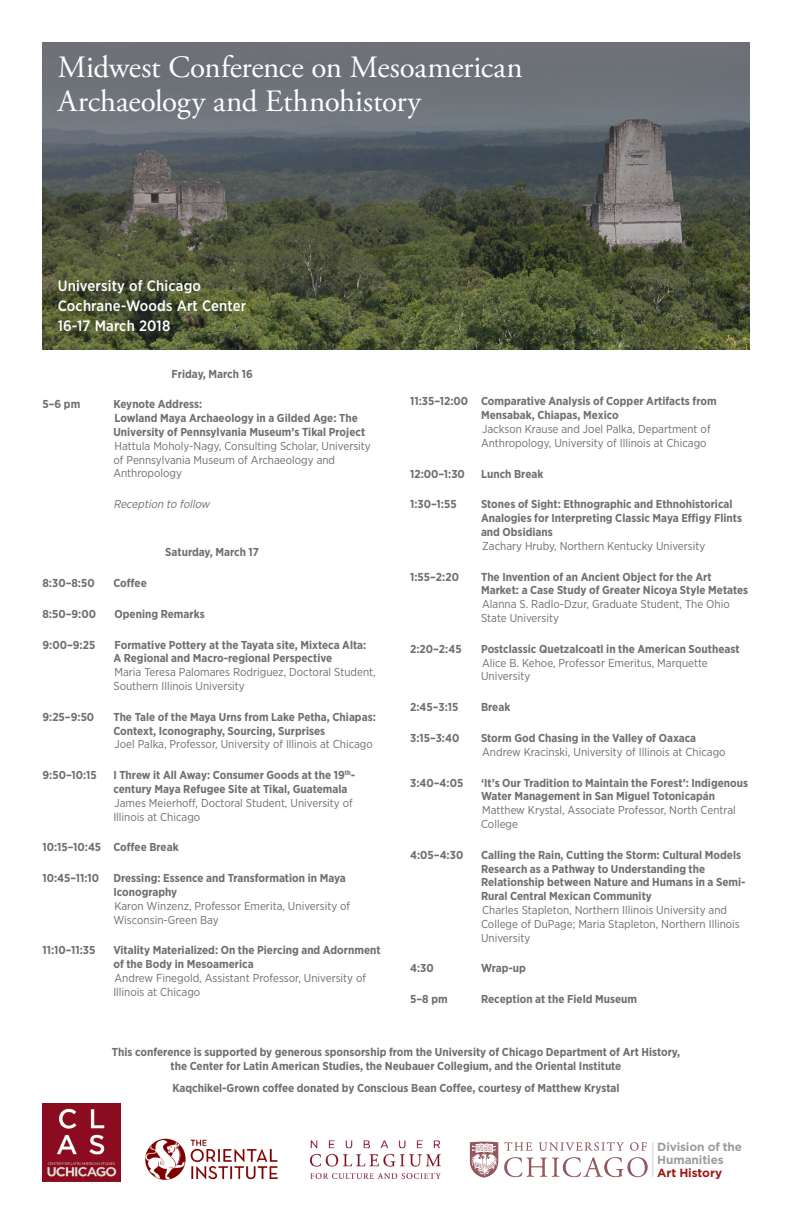
<style>
.page{position:relative;width:792px;height:1224px;background:#fff}
.page>*{position:absolute;margin:0;border:0;box-sizing:border-box;transform-origin:0 0}
.t1{font:31px/33.2px "Adobe Garamond Pro";letter-spacing:-.01em;color:#fff}
.t2{font:500 15px/20px "Gotham Narrow";letter-spacing:.01em;color:#fff}
.t3{font:700 11.9px/13.1px "Gotham";letter-spacing:-.005em;color:#9b9ca0}
.t4{font:700 11.9px "Gotham";letter-spacing:-.01em;color:#9d1915}
.t5{font:700 11.5px/13.8px "Gotham Narrow";color:#706f6f}
.t6{font:11.5px/13.8px "Gotham Narrow";color:#706f6f}
.t7{font:italic 11.5px "Gotham Narrow";color:#706f6f}
</style>
<div class="page">
<svg style="left:43px;top:43px;width:706px;height:307px;background:#595e54"></svg>
<img style="left:309px;top:1140px;width:132px;height:40px">
<img style="left:145px;top:1138px;width:133px;height:42px">
<img style="left:43px;top:1103px;width:78px;height:78px">
<hr style="left:652px;top:1142px;width:1px;height:35px;background:#d0d0d0">
<svg style="left:470px;top:1141px;width:28px;height:37px"></svg>
<svg style="left:504px;top:1157px;width:144px;height:20px"></svg>
<svg style="left:504px;top:1142px;width:28px;height:9px"></svg>
<svg style="left:630px;top:1142px;width:17px;height:9px"></svg>
<svg style="left:539px;top:1142px;width:85px;height:9px"></svg>
<h1 class="t1" style="left:58px;top:52px;width:467px">Midwest Conference on Mesoamerican<br>Archaeology and Ethnohistory</h1>
<h2 class="t2" style="left:58px;top:275px;width:190px">University of Chicago<br>Cochrane-Woods Art Center<br>16-17 March 2018</h2>
<p class="t5" style="left:172px;top:367px;width:83px">Friday, March 16</p>
<p class="t5" style="left:43px;top:397px;width:39px">5–6 pm</p>
<p class="t5" style="left:113px;top:397px;width:253px">Keynote Address:<br>Lowland Maya Archaeology in a Gilded Age: The<br>University of Pennsylvania Museum’s Tikal Project</p>
<p class="t6" style="left:113px;top:439px;width:259px">Hattula Moholy-Nagy, Consulting Scholar, University of Pennsylvania Museum of Archaeology and<br>Anthropology</p>
<p class="t7" style="left:113px;top:497px;width:101px">Reception to follow</p>
<p class="t5" style="left:165px;top:545px;width:95px">Saturday, March 17</p>
<p class="t5" style="left:43px;top:576px;width:54px">8:30–8:50</p>
<p class="t5" style="left:113px;top:576px;width:35px">Coffee</p>
<p class="t5" style="left:43px;top:607px;width:55px">8:50–9:00</p>
<p class="t5" style="left:115px;top:607px;width:92px">Opening Remarks</p>
<p class="t5" style="left:43px;top:638px;width:54px">9:00–9:25</p>
<p class="t5" style="left:113px;top:638px;width:255px">Formative Pottery at the Tayata site, Mixteca Alta:<br>A Regional and Macro-regional Perspective</p>
<p class="t6" style="left:113px;top:665px;width:264px">Maria Teresa Palomares Rodriguez, Doctoral Student,<br>Southern Illinois University</p>
<p class="t5" style="left:43px;top:710px;width:53px">9:25–9:50</p>
<p class="t5" style="left:113px;top:710px;width:264px">The Tale of the Maya Urns from Lake Petha, Chiapas:<br>Context, Iconography, Sourcing, Surprises</p>
<p class="t6" style="left:115px;top:737px;width:260px">Joel Palka, Professor, University of Illinois at Chicago</p>
<p class="t5" style="left:43px;top:768px;width:56px">9:50–10:15</p>
<p class="t5" style="left:113px;top:768px;width:243px">I Threw it All Away: Consumer Goods at the 19<sup>th&shy;</sup>century Maya Refugee Site at Tikal, Guatemala</p>
<p class="t6" style="left:113px;top:796px;width:241px">James Meierhoff, Doctoral Student, University of<br>Illinois at Chicago</p>
<p class="t5" style="left:43px;top:840px;width:138px">10:15–10:45 Coffee Break</p>
<p class="t5" style="left:113px;top:871px;width:234px;text-indent:-71px">10:45–11:10 Dressing: Essence and Transformation in Maya<br>Iconography</p>
<p class="t6" style="left:113px;top:899px;width:238px">Karon Winzenz, Professor Emerita, University of<br>Wisconsin-Green Bay</p>
<p class="t5" style="left:43px;top:943px;width:54px">11:10–11:35</p>
<p class="t5" style="left:113px;top:943px;width:269px">Vitality Materialized: On the Piercing and Adornment of the Body in Mesoamerica</p>
<p class="t6" style="left:113px;top:971px;width:254px">Andrew Finegold, Assistant Professor, University of<br>Illinois at Chicago</p>
<p class="t5" style="left:481px;top:394px;width:237px;text-indent:-71px">11:35–12:00 Comparative Analysis of Copper Artifacts from<br>Mensabak, Chiapas, Mexico</p>
<p class="t6" style="left:481px;top:422px;width:231px">Jackson Krause and Joel Palka, Department of<br>Anthropology, University of Illinois at Chicago</p>
<p class="t5" style="left:410px;top:466px;width:56px">12:00–1:30</p>
<p class="t5" style="left:481px;top:466px;width:64px">Lunch Break</p>
<p class="t5" style="left:410px;top:497px;width:48px">1:30–1:55</p>
<p class="t5" style="left:481px;top:497px;width:263px">Stones of Sight: Ethnographic and Ethnohistorical<br>Analogies for Interpreting Classic Maya Effigy Flints and Obsidians</p>
<p class="t6" style="left:482px;top:539px;width:225px">Zachary Hruby, Northern Kentucky University</p>
<p class="t5" style="left:410px;top:570px;width:50px">1:55–2:20</p>
<p class="t5" style="left:481px;top:570px;width:269px">The Invention of an Ancient Object for the Art<br>Market: a Case Study of Greater Nicoya Style Metates</p>
<p class="t6" style="left:481px;top:597px;width:250px">Alanna S. Radlo-Dzur, Graduate Student, The Ohio<br>State University</p>
<p class="t5" style="left:410px;top:642px;width:53px">2:20–2:45</p>
<p class="t5" style="left:481px;top:642px;width:260px">Postclassic Quetzalcoatl in the American Southeast</p>
<p class="t6" style="left:481px;top:655px;width:228px">Alice B. Kehoe, Professor Emeritus, Marquette<br>University</p>
<p class="t5" style="left:410px;top:700px;width:50px">2:45–3:15</p>
<p class="t5" style="left:481px;top:700px;width:31px">Break</p>
<p class="t5" style="left:410px;top:731px;width:51px">3:15–3:40</p>
<p class="t5" style="left:481px;top:731px;width:217px">Storm God Chasing in the Valley of Oaxaca</p>
<p class="t6" style="left:482px;top:745px;width:245px">Andrew Kracinski, University of Illinois at Chicago</p>
<p class="t5" style="left:410px;top:776px;width:55px">3:40–4:05</p>
<p class="t5" style="left:481px;top:776px;width:269px">‘It’s Our Tradition to Maintain the Forest’: Indigenous<br>Water Management in San Miguel Totonicapán</p>
<p class="t6" style="left:481px;top:803px;width:256px">Matthew Krystal, Associate Professor, North Central<br>College</p>
<p class="t5" style="left:410px;top:848px;width:55px">4:05–4:30</p>
<p class="t5" style="left:481px;top:848px;width:266px">Calling the Rain, Cutting the Storm: Cultural Models Research as a Pathway to Understanding the Relationship between Nature and Humans in a Semi-Rural Central Mexican Community</p>
<p class="t6" style="left:481px;top:903px;width:260px">Charles Stapleton, Northern Illinois University and<br>College of DuPage; Maria Stapleton, Northern Illinois<br>University</p>
<p class="t5" style="left:410px;top:961px;width:25px">4:30</p>
<p class="t5" style="left:481px;top:961px;width:46px">Wrap-up</p>
<p class="t5" style="left:410px;top:992px;width:39px">5–8 pm</p>
<p class="t5" style="left:481px;top:992px;width:158px">Reception at the Field Museum</p>
<p class="t5" style="left:112px;top:1045px;width:570px;text-align:center">This conference is supported by generous sponsorship from the University of Chicago Department of Art History, the Center for Latin American Studies, the Neubauer Collegium, and the Oriental Institute</p>
<p class="t5" style="left:172px;top:1081px;width:449px">Kaqchikel-Grown coffee donated by Conscious Bean Coffee, courtesy of Matthew Krystal</p>
<p class="t3" style="left:657px;top:1140px;width:86px">Division of the<br>Humanities</p>
<p class="t4" style="left:657px;top:1165px;width:66px">Art History</p>
</div>
